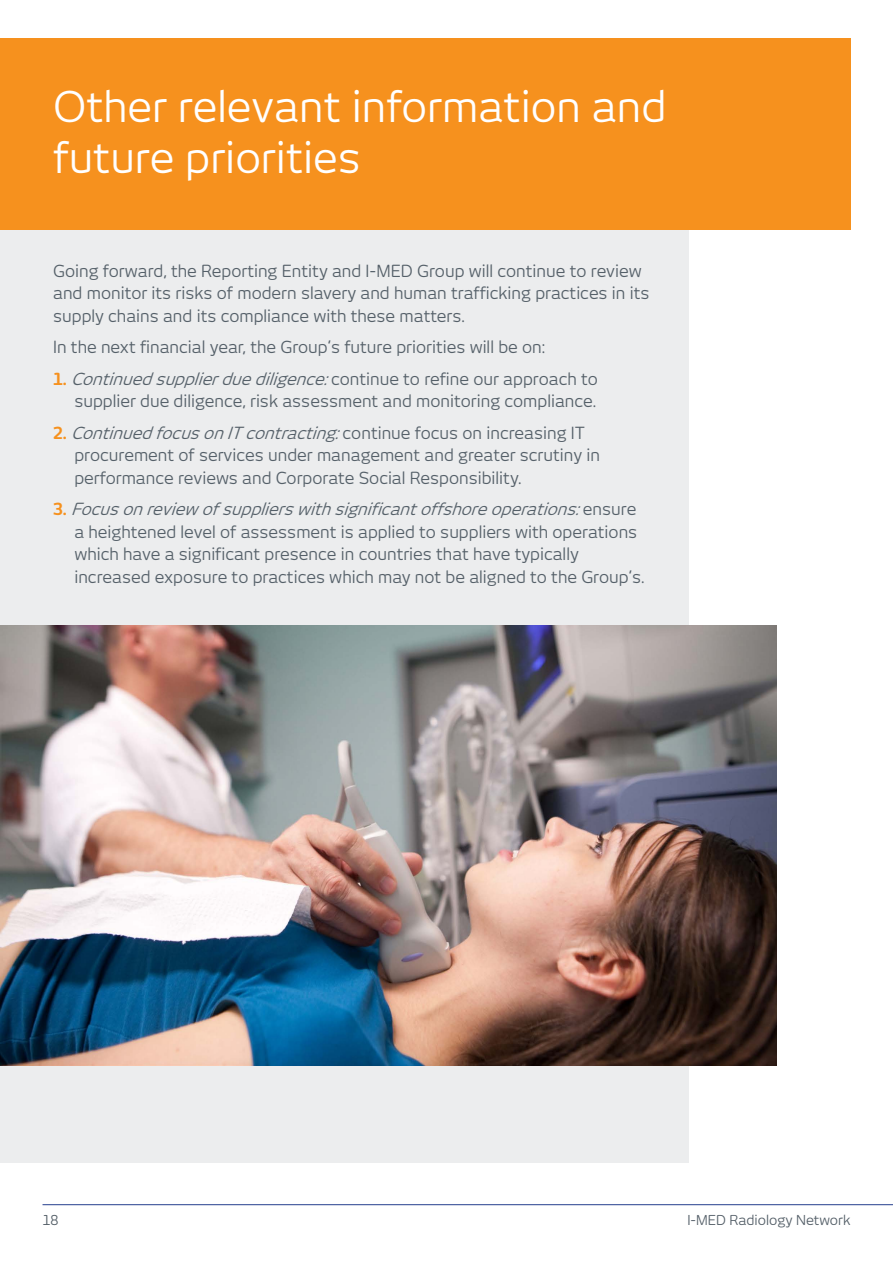
<style>
.page{position:relative;width:893px;height:1263px;background:#fff}
.page>*{position:absolute;margin:0;border:0;box-sizing:border-box;transform-origin:0 0}
.Blue_headings{font:42px/50.4px "New June";color:#fff}
.Body_copy{font:16.5px/22.5px "New June";color:#556069}
.t1{font:13.5px "New June";color:#556069}
.s1{font-weight:700;color:#f6911e}
.s2{font-style:italic}
</style>
<div class="page">
<hr style="left:43px;top:1204px;width:850px;height:1px;background:#253f8e">
<div style="left:0;top:166px;width:689px;height:996px;background:#ecedee"></div>
<div style="left:0;top:38px;width:850px;height:192px;background:#f6911e"></div>
<img style="left:0;top:625px;width:776px;height:440px">
<p class="Blue_headings" style="left:53px;top:81px;width:615px">Other relevant information and future priorities</p>
<p class="Body_copy" style="left:53px;top:259px;width:598px">Going forward, the Reporting Entity and I-MED Group will continue to review and monitor its risks of modern slavery and human trafficking practices in its supply chains and its compliance with these matters.</p>
<p class="Body_copy" style="left:53px;top:336px;width:494px">In the next financial year, the Group’s future priorities will be on:</p>
<p class="Body_copy" style="left:53px;top:367px;width:546px;text-align:right"><span class="s1">1 .</span> <span class="s2">Continuedsupplierduediligence:</span>c o n t i n u e t o r e f i n e o u r a p p r o a c h t o supplier due diligence, risk assessment and monitoring compliance.</p>
<p class="Body_copy" style="left:74px;top:421px;width:527px;text-indent:-21px"><span class="s1">2 .</span> <span class="s2">ContinuedfocusonITcontracting:</span>c o n t i n u e f o c u s o n i n c r e a s i n g I T procurement of services under management and greater scrutiny in performance reviews and Corporate Social Responsibility.</p>
<p class="Body_copy" style="left:74px;top:498px;width:572px;text-indent:-21px"><span class="s1">3 .</span> <span class="s2">Focusonreview ofsupplierswithsignificantoffshoreoperations:</span>e n s u r e a heightened level of assessment is applied to suppliers with operations which have a significant presence in countries that have typically increased exposure to practices which may not be aligned to the Group’s.</p>
<p class="t1" style="left:43px;top:1212px;width:17px">18</p>
<p class="t1" style="left:687px;top:1212px;width:165px">I-MED Radiology Network</p>
</div>
